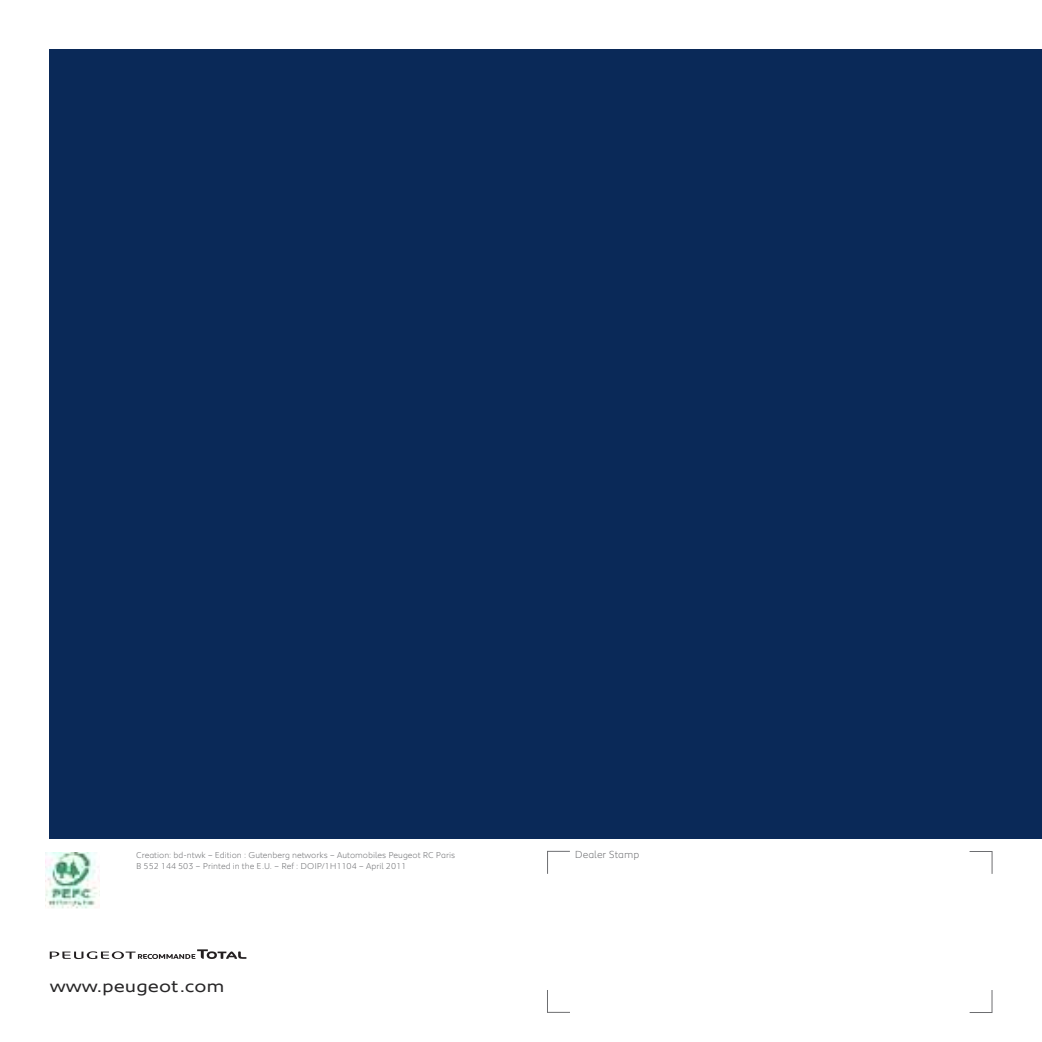
<style>
.page{position:relative;width:1042px;height:1042px;background:#fff}
.page>*{position:absolute;margin:0;border:0;box-sizing:border-box;transform-origin:0 0}
.t1{font:17.5px "Peugeot Expanded";color:#272627}
.t2{font:300 10.5px "Peugeot";color:#6d6e71}
.t3{font:300 8.75px/10.5px "Peugeot";color:#6d6e71}
</style>
<div class="page">
<div style="left:50px;top:50px;width:992px;height:789px;background:#0a2958"></div>
<svg style="left:547px;top:851px;width:23px;height:23px"></svg>
<svg style="left:547px;top:990px;width:23px;height:23px"></svg>
<svg style="left:969px;top:990px;width:23px;height:23px"></svg>
<svg style="left:969px;top:851px;width:23px;height:23px"></svg>
<svg style="left:50px;top:949px;width:196px;height:10px"></svg>
<img style="left:45px;top:852px;width:55px;height:57px">
<p class="t3" style="left:136px;top:850px;width:320px">Creation: bd-ntwk – Edition : Gutenberg networks – Automobiles Peugeot RC Paris<br>B 552 144 503 – Printed in the E.U. – Ref : DOIP/1H1104 – April 2011</p>
<p class="t2" style="left:575px;top:851px;width:66px">Dealer Stamp</p>
<h1 class="t1" style="left:50px;top:980px;width:176px">www.peugeot.com</h1>
</div>
